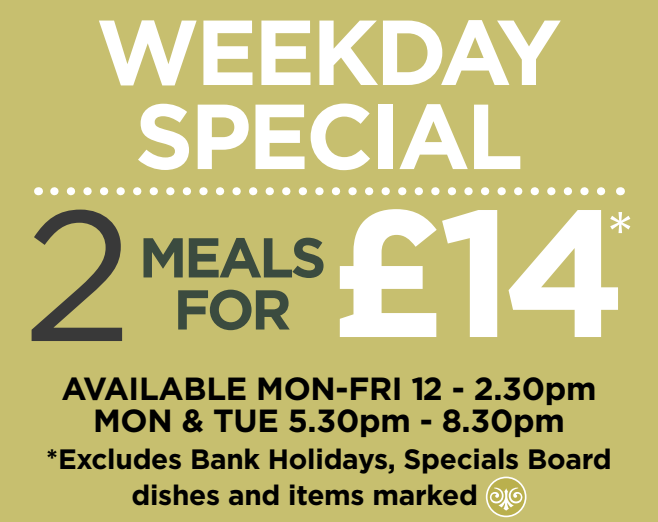
<style>
.page{position:relative;width:658px;height:522px;background:#c7bf6f}
.page>*{position:absolute;margin:0;border:0;box-sizing:border-box;transform-origin:0 0}
.t1{font:184.8px "Gotham";color:#393939}
.t2{font:700 180px "Gotham";color:#fff}
.t3{font:700 92px/84px "Gotham";letter-spacing:-.04em;color:#fff;text-align:center}
.t4{font:69.2px "Gotham";color:#fff}
.t5{font:700 56px/52px "Gotham";letter-spacing:-.06em;color:#3b4b3f;text-align:center}
.t6{font:700 32px/32px "Gotham";letter-spacing:-.01em;color:#000;text-align:center}
.t7{font:700 28px/36px "Gotham";letter-spacing:-.01em;color:#000}
</style>
<div class="page">
<svg style="left:486px;top:477px;width:39px;height:39px"></svg>
<div style="left:486px;top:476px;width:40px;height:41px;border:2px solid #fff;border-radius:50%"></div>
<svg style="left:490px;top:487px;width:32px;height:23px"></svg>
<svg style="left:54px;top:187px;width:552px;height:8px"></svg>
<h3 class="t3" style="left:96px;top:10px;width:467px">WEEKDAY<br>SPECIAL</h3>
<h1 class="t1" style="left:23px;top:157px;width:112px">2</h1>
<h3 class="t5" style="left:139px;top:231px;width:189px">MEALS<br>FOR</h3>
<h2 class="t2" style="left:329px;top:154px;width:299px">£14</h2>
<h3 class="t4" style="left:605px;top:192px;width:31px">*</h3>
<p class="t6" style="left:61px;top:372px;width:536px">AVAILABLE MON-FRI 12 - 2.30pm<br>MON &amp; TUE 5.30pm - 8.30pm</p>
<p class="t7" style="left:131px;top:440px;width:481px;text-indent:-85px">*Excludes Bank Holidays, Specials Board dishes and items marked</p>
</div>
